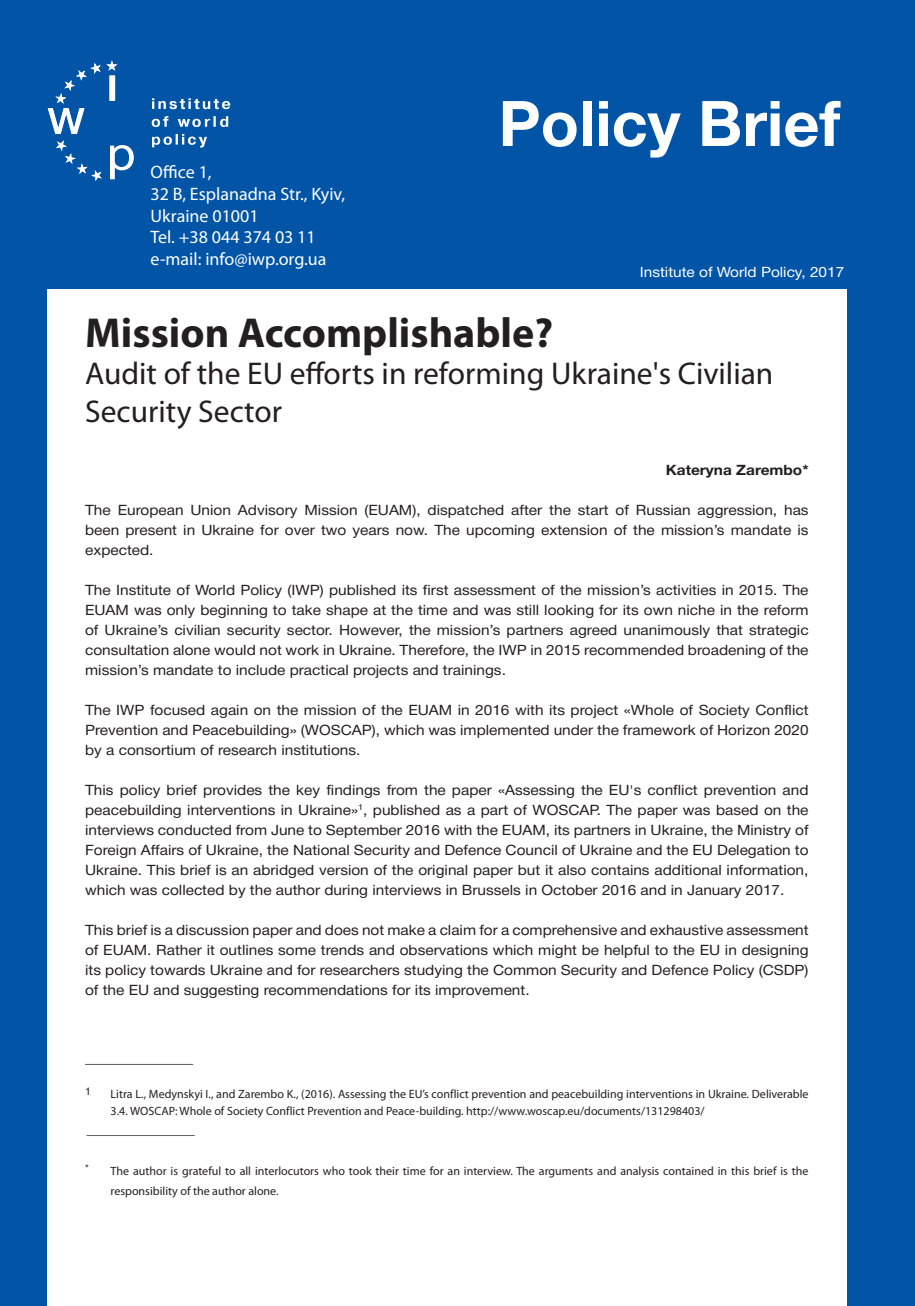
<style>
.page{position:relative;width:915px;height:1306px;background:#fff}
.page>*{position:absolute;margin:0;border:0;box-sizing:border-box;transform-origin:0 0}
.Заголовок{font:63px "Helvetica 7 Bold";color:#fff}
.Заголовок-2{font:700 42px "Myriad Pro";color:#231f20}
.Заголовок-3{font:31.5px/37.7px "Myriad Pro";color:#231f20}
.Заголовок-4{font:18px "Myriad Pro";color:#fff}
.основной_текст{font:14.25px/20px "Helvetica 5 Normal";color:#231f20;text-align:justify;scale:1.08 1}
.основной_текст-2{font:14.25px "Helvetica 5 Normal";color:#fff;scale:1.08 1}
.Автор{font:14.25px "Helvetica 7 Bold";color:#231f20;scale:1.08 1}
.footnote_text{font:12px/16.5px "Myriad Pro";color:#231f20}
.footnote_text-2{font:10.5px "Helvetica 5 Normal";color:#231f20}
</style>
<div class="page">
<div style="left:0;top:0;width:914px;height:1305px;background:#0154a6"></div>
<div style="left:47px;top:289px;width:799px;height:1016px;background:#fff"></div>
<svg style="left:107px;top:62px;width:9px;height:8px"></svg>
<svg style="left:57px;top:141px;width:44px;height:39px"></svg>
<svg style="left:152px;top:98px;width:78px;height:49px"></svg>
<svg style="left:48px;top:64px;width:52px;height:70px"></svg>
<div style="left:110px;top:76px;width:5px;height:24px;background:#fff"></div>
<svg style="left:110px;top:145px;width:24px;height:34px"></svg>
<hr style="left:85px;top:1063px;width:108px;height:1px;background:#636366">
<hr style="left:86px;top:1134px;width:108px;height:1px;background:#636366">
<p class="Заголовок-4" style="left:150px;top:161px;width:63px">Office 1,</p>
<p class="Заголовок-4" style="left:150px;top:183px;width:196px">32 B, Esplanadna Str., Kyiv,</p>
<p class="Заголовок-4" style="left:150px;top:204px;width:110px">Ukraine 01001</p>
<p class="Заголовок-4" style="left:150px;top:226px;width:167px">Tel. +38 044 374 03 11</p>
<p class="Заголовок-4" style="left:150px;top:248px;width:177px">e-mail: info@iwp.org.ua</p>
<p class="Заголовок" style="left:498px;top:89px;width:343px">Policy Brief</p>
<p class="основной_текст-2" style="left:639px;top:264px;width:191px">Institute of World Policy, 2017</p>
<p class="Заголовок-2" style="left:85px;top:305px;width:469px">Mission Accomplishable?</p>
<p class="Заголовок-3" style="left:85px;top:354px;width:689px">Audit of the EU efforts in reforming Ukraine's Civilian<br>Security Sector</p>
<p class="Автор" style="left:665px;top:462px;width:134px">Kateryna Zarembo*</p>
<p class="основной_текст" style="left:85px;top:500px;width:671px">The European Union Advisory Mission (EUAM), dispatched after the start of Russian aggression, has been present in Ukraine for over two years now. The upcoming extension of the mission’s mandate is expected.</p>
<p class="основной_текст" style="left:85px;top:580px;width:671px">The Institute of World Policy (IWP) published its first assessment of the mission’s activities in 2015. The EUAM was only beginning to take shape at the time and was still looking for its own niche in the reform of Ukraine’s civilian security sector. However, the mission’s partners agreed unanimously that strategic consultation alone would not work in Ukraine. Therefore, the IWP in 2015 recommended broadening of the mission’s mandate to include practical projects and trainings.</p>
<p class="основной_текст" style="left:85px;top:700px;width:671px">The IWP focused again on the mission of the EUAM in 2016 with its project «Whole of Society Conflict Prevention and Peacebuilding» (WOSCAP), which was implemented under the framework of Horizon 2020 by a consortium of research institutions.</p>
<p class="основной_текст" style="left:85px;top:780px;width:671px">This policy brief provides the key findings from the paper «Assessing the EU's conflict prevention and peacebuilding interventions in Ukraine»<sup>1</sup>, published as a part of WOSCAP. The paper was based on the interviews conducted from June to September 2016 with the EUAM, its partners in Ukraine, the Ministry of Foreign Affairs of Ukraine, the National Security and Defence Council of Ukraine and the EU Delegation to Ukraine. This brief is an abridged version of the original paper but it also contains additional information, which was collected by the author during interviews in Brussels in October 2016 and in January 2017.</p>
<p class="основной_текст" style="left:85px;top:920px;width:671px">This brief is a discussion paper and does not make a claim for a comprehensive and exhaustive assessment of EUAM. Rather it outlines some trends and observations which might be helpful to the EU in designing its policy towards Ukraine and for researchers studying the Common Security and Defence Policy (CSDP) of the EU and suggesting recommendations for its improvement.</p>
<p class="footnote_text-2" style="left:85px;top:1086px;width:7px">1</p>
<p class="footnote_text" style="left:111px;top:1085px;width:699px">Litra L., Medynskyi I., and Zarembo K., (2016). Assessing the EU’s conflict prevention and peacebuilding interventions in Ukraine. Deliverable<br>3.4. WOSCAP: Whole of Society Conflict Prevention and Peace-building. http://www.woscap.eu/documents/131298403/</p>
<p class="footnote_text" style="left:111px;top:1160px;width:699px;line-height:20px;text-indent:-26px"><sup>*</sup> The author is grateful to all interlocutors who took their time for an interview. The arguments and analysis contained in this brief is the responsibility of the author alone.</p>
</div>
